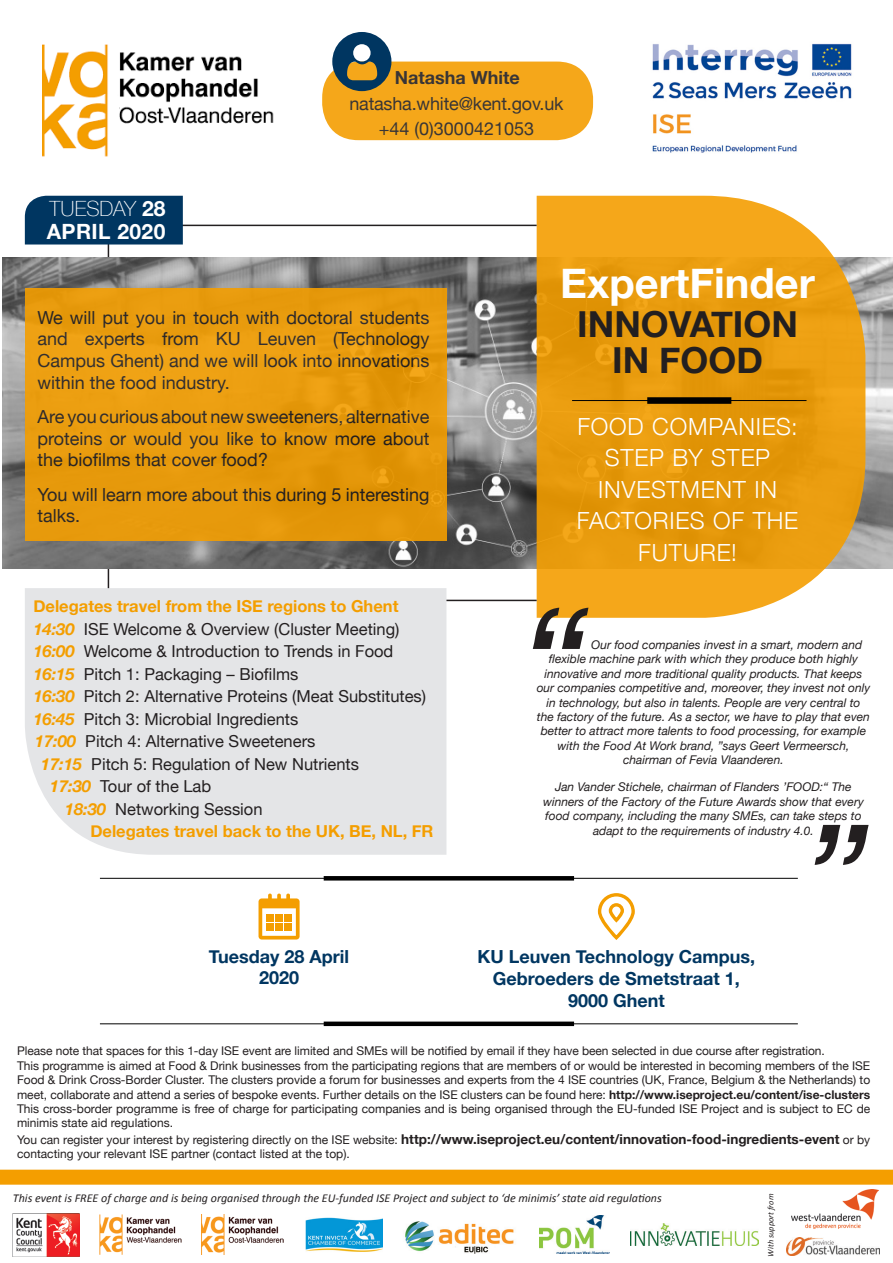
<style>
.page{position:relative;width:893px;height:1263px;background:#fff}
.page>*{position:absolute;margin:0;border:0;box-sizing:border-box;transform-origin:0 0}
.t1{font:italic 160.05px "Helvetica Neue";color:#231f20}
.t2{font:italic 155.1px "Helvetica Neue";color:#231f20}
.t3{font:700 41.55px "Helvetica Neue";color:#fff}
.t4{font:700 35.85px "Helvetica Neue";color:#231f20}
.t5{font:300 23.55px/31.5px "Helvetica Neue";letter-spacing:.035em;color:#fff;text-align:center}
.t6{font:700 21px/22.5px "Helvetica Neue";letter-spacing:.02em;color:#fff}
.t7{font:18px/21.6px "Helvetica Neue";color:#231f20;text-align:justify}
.t8{font:700 18px/21.6px "Helvetica Neue";color:#003661;text-align:center}
.t9{font:700 18px "Helvetica Neue";color:#231f20}
.t10{font:16.5px "Helvetica Neue";color:#231f20}
.t11{font:700 16.5px "Helvetica Neue";color:#f49e00}
.t12{font:12px/14.4px "Helvetica Neue";color:#231f20}
.t13{font:italic 12px/14.4px "Helvetica Neue";color:#231f20;text-align:center}
.t14{font:italic 12px "Calibri";color:#231f20}
.t15{font:italic 8.4px "Calibri";color:#231f20}
.s1{font-weight:100}
.s2{font-weight:700;font-style:italic;color:#f49e00}
.s3{font-weight:700}
.s4{font-weight:700;font-size:13.5px}
</style>
<div class="page">
<hr style="left:108px;top:225px;width:1px;height:376px;background:#231f20">
<img style="left:12px;top:1213px;width:68px;height:43px">
<img style="left:99px;top:1215px;width:82px;height:39px">
<img style="left:202px;top:1215px;width:82px;height:39px">
<img style="left:630px;top:1223px;width:129px;height:23px">
<img style="left:306px;top:1217px;width:77px;height:35px">
<img style="left:540px;top:1215px;width:69px;height:39px">
<img style="left:405px;top:1221px;width:109px;height:33px">
<img style="left:792px;top:1190px;width:86px;height:38px">
<img style="left:787px;top:1238px;width:92px;height:17px">
<img style="left:42px;top:44px;width:232px;height:113px">
<img style="left:652px;top:43px;width:200px;height:110px">
<svg style="left:2px;top:257px;width:891px;height:312px;background:#818080"></svg>
<svg style="left:537px;top:196px;width:328px;height:422px;background:#eaa21f"></svg>
<hr style="left:108px;top:225px;width:429px;height:1px;background:#231f20">
<hr style="left:108px;top:600px;width:429px;height:1px;background:#231f20">
<div style="left:0;top:1170px;width:893px;height:15px;background:#f49e00"></div>
<hr style="left:572px;top:400px;width:234px;height:1px;background:#000">
<div style="left:647px;top:397px;width:84px;height:7px;background:#000"></div>
<div style="left:25px;top:288px;width:421px;height:253px;background:#e89a0d"></div>
<div style="left:322px;top:62px;width:271px;height:78px;background:#f5a71a;border-radius:36px"></div>
<div style="left:25px;top:588px;width:421px;height:267px;background:#e4e5e7"></div>
<div style="left:25px;top:196px;width:158px;height:48px;background:#003661"></div>
<hr style="left:100px;top:878px;width:698px;height:1px;background:#000">
<svg style="left:324px;top:876px;width:250px;height:4px"></svg>
<hr style="left:100px;top:1023px;width:698px;height:1px;background:#000">
<div style="left:324px;top:1021px;width:250px;height:5px;background:#000"></div>
<svg style="left:332px;top:32px;width:59px;height:59px"></svg>
<svg style="left:259px;top:893px;width:41px;height:46px"></svg>
<div style="left:266px;top:914px;width:7px;height:7px;background:#f49e00"></div>
<div style="left:276px;top:914px;width:7px;height:7px;background:#f49e00"></div>
<div style="left:285px;top:914px;width:7px;height:7px;background:#f49e00"></div>
<div style="left:266px;top:924px;width:7px;height:7px;background:#f49e00"></div>
<div style="left:276px;top:924px;width:7px;height:7px;background:#f49e00"></div>
<div style="left:285px;top:924px;width:7px;height:7px;background:#f49e00"></div>
<svg style="left:597px;top:893px;width:38px;height:47px"></svg>
<p class="t6" style="left:47px;top:198px;width:120px"><span class="s1">TUESDAY</span> 28<br>APRIL 2020</p>
<h3 class="t9" style="left:395px;top:64px;width:126px">Natasha White</h3>
<h3 class="t7" style="left:349px;top:92px;width:216px;line-height:25.5px;text-align:center">natasha.white@kent.gov.uk +44 (0)3000421053</h3>
<h3 class="t7" style="left:38px;top:308px;width:393px">We will put you in touch with doctoral students and experts from KU Leuven (Technology Campus Ghent) and we will look into innovations within the food industry.</h3>
<h3 class="t7" style="left:38px;top:407px;width:393px">Are you curious about new sweeteners, alternative proteins or would you like to know more about the biofilms that cover food?</h3>
<h3 class="t7" style="left:38px;top:484px;width:393px">You will learn more about this during 5 interesting talks.</h3>
<p class="t11" style="left:33px;top:593px;width:367px">Delegates travel from the ISE regions to Ghent</p>
<p class="t10" style="left:33px;top:617px;width:368px"><span class="s2">14:30</span> ISE Welcome &amp; Overview (Cluster Meeting)</p>
<p class="t10" style="left:33px;top:639px;width:362px"><span class="s2">16:00</span> Welcome &amp; Introduction to Trends in Food</p>
<p class="t10" style="left:33px;top:662px;width:266px"><span class="s2">16:15</span> Pitch 1: Packaging – Biofilms</p>
<p class="t10" style="left:33px;top:684px;width:394px"><span class="s2">16:30</span> Pitch 2: Alternative Proteins (Meat Substitutes)</p>
<p class="t10" style="left:33px;top:707px;width:267px"><span class="s2">16:45</span> Pitch 3: Microbial Ingredients</p>
<p class="t10" style="left:35px;top:729px;width:282px"><span class="s2">17:00</span> Pitch 4: Alternative Sweeteners</p>
<p class="t10" style="left:41px;top:752px;width:320px"><span class="s2">17:15</span> Pitch 5: Regulation of New Nutrients</p>
<p class="t10" style="left:50px;top:774px;width:163px"><span class="s2">17:30</span> Tour of the Lab</p>
<p class="t10" style="left:65px;top:797px;width:199px"><span class="s2">18:30</span> Networking Session</p>
<p class="t11" style="left:90px;top:818px;width:345px">Delegates travel back to the UK, BE, NL, FR</p>
<p class="t3" style="left:560px;top:251px;width:256px">ExpertFinder</p>
<p class="t4" style="left:577px;top:296px;width:222px">INNOVATION</p>
<p class="t4" style="left:612px;top:332px;width:152px">IN FOOD</p>
<p class="t5" style="left:577px;top:409px;width:223px">FOOD COMPANIES:<br>STEP BY STEP<br>INVESTMENT IN<br>FACTORIES OF THE<br>FUTURE!</p>
<p class="t1" style="left:518px;top:549px;width:70px">“</p>
<p class="t13" style="left:591px;top:638px;width:272px">Our food companies invest in a smart, modern and</p>
<p class="t13" style="left:549px;top:653px;width:311px">flexible machine park with which they produce both highly</p>
<p class="t13" style="left:544px;top:667px;width:319px">innovative and more traditional quality products. That keeps</p>
<p class="t13" style="left:537px;top:681px;width:335px">our companies competitive and, moreover, they invest not only</p>
<p class="t13" style="left:546px;top:696px;width:316px">in technology, but also in talents. People are very central to</p>
<p class="t13" style="left:537px;top:710px;width:334px">the factory of the future. As a sector, we have to play that even</p>
<p class="t13" style="left:541px;top:725px;width:327px">better to attract more talents to food processing, for example</p>
<p class="t13" style="left:557px;top:739px;width:293px">with the Food At Work brand, ”says Geert Vermeersch,</p>
<p class="t13" style="left:623px;top:753px;width:162px">chairman of Fevia Vlaanderen.</p>
<p class="t13" style="left:543px;top:781px;width:322px">Jan Vander Stichele, chairman of Flanders ’FOOD:“ The winners of the Factory of the Future Awards show that every food company, including the many SMEs, can take steps to adapt to the requirements of industry 4.0.</p>
<p class="t2" style="left:801px;top:768px;width:68px">”</p>
<p class="t8" style="left:209px;top:946px;width:142px">Tuesday 28 April<br>2020</p>
<p class="t8" style="left:477px;top:946px;width:279px">KU Leuven Technology Campus,</p>
<p class="t8" style="left:493px;top:968px;width:249px">Gebroeders de Smetstraat 1,</p>
<p class="t8" style="left:568px;top:990px;width:98px">9000 Ghent</p>
<p class="t12" style="left:17px;top:1044px;width:809px">Please note that spaces for this 1-day ISE event are limited and SMEs will be notified by email if they have been selected in due course after registration.</p>
<p class="t12" style="left:17px;top:1059px;width:855px;text-align:justify">This programme is aimed at Food &amp; Drink businesses from the participating regions that are members of or would be interested in becoming members of the ISE Food &amp; Drink Cross-Border Cluster. The clusters provide a forum for businesses and experts from the 4 ISE countries (UK, France, Belgium &amp; the Netherlands) to meet, collaborate and attend a series of bespoke events. Further details on the ISE clusters can be found here: <span class="s3">http://www.iseproject.eu/content/ise-clusters</span></p>
<p class="t12" style="left:17px;top:1102px;width:855px">This cross-border programme is free of charge for participating companies and is being organised through the EU-funded ISE Project and is subject to EC de minimis state aid regulations.</p>
<p class="t12" style="left:17px;top:1133px;width:855px">You can register your interest by registering directly on the ISE website: <span class="s4">http://www.iseproject.eu/content/innovation-food-ingredients-event</span> or by contacting your relevant ISE partner (contact listed at the top).</p>
<p class="t14" style="left:13px;top:1190px;width:650px">This event is FREE of charge and is being organised through the EU-funded ISE Project and subject to ‘de minimis’ state aid regulations</p>
<p class="t15" style="left:765px;top:1256px;width:64px;rotate:-90deg">With support from</p>
</div>
